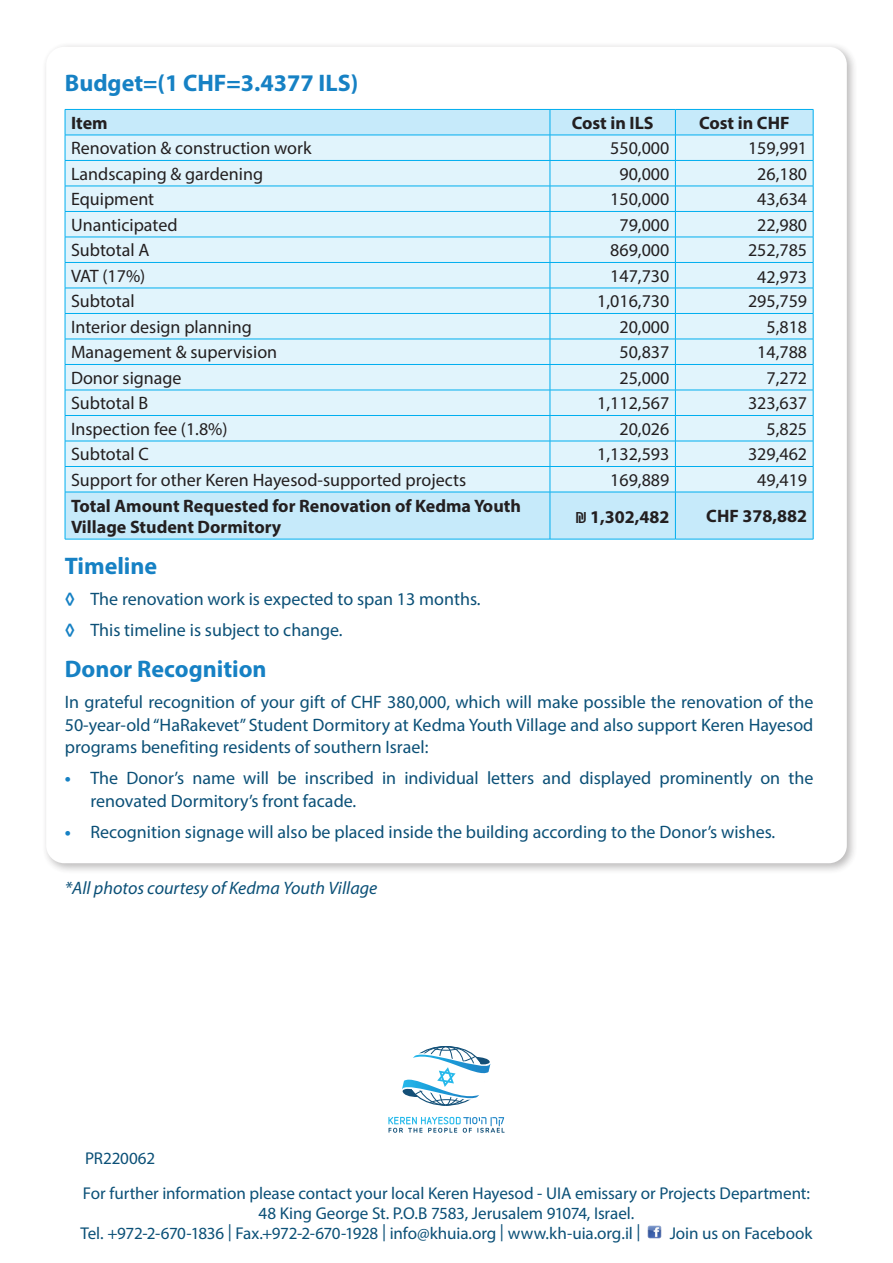
<style>
.page{position:relative;width:893px;height:1263px;background:#fff}
.page>*{position:absolute;margin:0;border:0;box-sizing:border-box;transform-origin:0 0}
.t1{font:700 24px "Myriad Pro";color:#1681c4}
.t2{font:18px/22.5px "Myriad Pro";color:#0b5077;text-align:justify}
.t3{font:18px "Myriad Pro";color:#231f20}
.t4{font:700 18px "Myriad Pro";color:#231f20}
.t5{font:italic 18px "Myriad Pro";color:#0b5077}
.t6{font:700 18px "Myriad Pro";color:#1681c4}
.t7{font:17.1px "Myriad Pro";letter-spacing:-.005em;color:#0b5077}
.s1{font-family:"Cambria"}
</style>
<div class="page">
<div style="left:41px;top:42px;width:817px;height:832px;background:#231f20;opacity:.35"></div>
<div style="left:46px;top:47px;width:801px;height:816px;background:#fff;border-radius:18px"></div>
<div style="left:66px;top:110px;width:747px;height:429px;background:#c6eafa"></div>
<div style="left:66px;top:136px;width:747px;height:356px;background:#e1f4fc"></div>
<hr style="left:65px;top:109px;width:485px;height:1px;background:#00aeef">
<hr style="left:550px;top:109px;width:125px;height:1px;background:#00aeef">
<hr style="left:675px;top:109px;width:138px;height:1px;background:#00aeef">
<hr style="left:65px;top:135px;width:485px;height:1px;background:#00aeef">
<hr style="left:550px;top:135px;width:125px;height:1px;background:#00aeef">
<hr style="left:675px;top:135px;width:138px;height:1px;background:#00aeef">
<hr style="left:65px;top:160px;width:485px;height:1px;background:#00aeef">
<hr style="left:550px;top:160px;width:125px;height:1px;background:#00aeef">
<hr style="left:675px;top:160px;width:138px;height:1px;background:#00aeef">
<hr style="left:65px;top:186px;width:485px;height:1px;background:#00aeef">
<hr style="left:550px;top:186px;width:125px;height:1px;background:#00aeef">
<hr style="left:675px;top:186px;width:138px;height:1px;background:#00aeef">
<hr style="left:65px;top:211px;width:485px;height:1px;background:#00aeef">
<hr style="left:550px;top:211px;width:125px;height:1px;background:#00aeef">
<hr style="left:675px;top:211px;width:138px;height:1px;background:#00aeef">
<hr style="left:65px;top:237px;width:485px;height:1px;background:#00aeef">
<hr style="left:550px;top:237px;width:125px;height:1px;background:#00aeef">
<hr style="left:675px;top:237px;width:138px;height:1px;background:#00aeef">
<hr style="left:65px;top:262px;width:485px;height:1px;background:#00aeef">
<hr style="left:550px;top:262px;width:125px;height:1px;background:#00aeef">
<hr style="left:675px;top:262px;width:138px;height:1px;background:#00aeef">
<hr style="left:65px;top:288px;width:485px;height:1px;background:#00aeef">
<hr style="left:550px;top:288px;width:125px;height:1px;background:#00aeef">
<hr style="left:675px;top:288px;width:138px;height:1px;background:#00aeef">
<hr style="left:65px;top:313px;width:485px;height:1px;background:#00aeef">
<hr style="left:550px;top:313px;width:125px;height:1px;background:#00aeef">
<hr style="left:675px;top:313px;width:138px;height:1px;background:#00aeef">
<hr style="left:65px;top:339px;width:485px;height:1px;background:#00aeef">
<hr style="left:550px;top:339px;width:125px;height:1px;background:#00aeef">
<hr style="left:675px;top:339px;width:138px;height:1px;background:#00aeef">
<hr style="left:65px;top:364px;width:485px;height:1px;background:#00aeef">
<hr style="left:550px;top:364px;width:125px;height:1px;background:#00aeef">
<hr style="left:675px;top:364px;width:138px;height:1px;background:#00aeef">
<hr style="left:65px;top:390px;width:485px;height:1px;background:#00aeef">
<hr style="left:550px;top:390px;width:125px;height:1px;background:#00aeef">
<hr style="left:675px;top:390px;width:138px;height:1px;background:#00aeef">
<hr style="left:65px;top:415px;width:485px;height:1px;background:#00aeef">
<hr style="left:550px;top:415px;width:125px;height:1px;background:#00aeef">
<hr style="left:675px;top:415px;width:138px;height:1px;background:#00aeef">
<hr style="left:65px;top:441px;width:485px;height:1px;background:#00aeef">
<hr style="left:550px;top:441px;width:125px;height:1px;background:#00aeef">
<hr style="left:675px;top:441px;width:138px;height:1px;background:#00aeef">
<hr style="left:65px;top:466px;width:485px;height:1px;background:#00aeef">
<svg style="left:65px;top:110px;width:1px;height:382px"></svg>
<hr style="left:550px;top:466px;width:125px;height:1px;background:#00aeef">
<svg style="left:550px;top:110px;width:1px;height:382px"></svg>
<hr style="left:675px;top:466px;width:138px;height:1px;background:#00aeef">
<svg style="left:675px;top:110px;width:1px;height:382px"></svg>
<svg style="left:813px;top:110px;width:1px;height:382px"></svg>
<hr style="left:65px;top:492px;width:485px;height:1px;background:#00aeef">
<hr style="left:65px;top:492px;width:1px;height:47px;background:#00aeef">
<hr style="left:550px;top:492px;width:125px;height:1px;background:#00aeef">
<hr style="left:550px;top:492px;width:1px;height:47px;background:#00aeef">
<hr style="left:675px;top:492px;width:138px;height:1px;background:#00aeef">
<hr style="left:675px;top:492px;width:1px;height:47px;background:#00aeef">
<hr style="left:813px;top:492px;width:1px;height:47px;background:#00aeef">
<hr style="left:65px;top:539px;width:485px;height:1px;background:#00aeef">
<hr style="left:550px;top:539px;width:125px;height:1px;background:#00aeef">
<hr style="left:675px;top:539px;width:138px;height:1px;background:#00aeef">
<svg style="left:402px;top:1046px;width:88px;height:60px"></svg>
<svg style="left:388px;top:1117px;width:117px;height:16px"></svg>
<svg style="left:648px;top:1225px;width:13px;height:13px"></svg>
<p class="t1" style="left:65px;top:67px;width:295px">Budget=(1 CHF=3.4377 ILS(</p>
<p class="t4" style="left:71px;top:111px;width:38px">Item</p>
<p class="t4" style="left:572px;top:111px;width:83px">Cost in ILS</p>
<p class="t4" style="left:699px;top:111px;width:92px">Cost in CHF</p>
<p class="t3" style="left:71px;top:137px;width:242px">Renovation &amp; construction work</p>
<p class="t3" style="left:610px;top:137px;width:61px">550,000</p>
<p class="t3" style="left:748px;top:137px;width:61px">159,991</p>
<p class="t3" style="left:71px;top:163px;width:194px">Landscaping &amp; gardening</p>
<p class="t3" style="left:619px;top:163px;width:51px">90,000</p>
<p class="t3" style="left:757px;top:163px;width:51px">26,180</p>
<p class="t3" style="left:71px;top:188px;width:85px">Equipment</p>
<p class="t3" style="left:610px;top:188px;width:61px">150,000</p>
<p class="t3" style="left:757px;top:188px;width:51px">43,634</p>
<p class="t3" style="left:71px;top:214px;width:108px">Unanticipated</p>
<p class="t3" style="left:619px;top:214px;width:51px">79,000</p>
<p class="t3" style="left:757px;top:214px;width:51px">22,980</p>
<p class="t3" style="left:71px;top:239px;width:80px">Subtotal A</p>
<p class="t3" style="left:610px;top:239px;width:61px">869,000</p>
<p class="t3" style="left:748px;top:239px;width:61px">252,785</p>
<p class="t3" style="left:71px;top:265px;width:76px">VAT )17%(</p>
<p class="t3" style="left:610px;top:265px;width:61px">147,730</p>
<p class="t3" style="left:757px;top:266px;width:51px">42,973</p>
<p class="t3" style="left:71px;top:290px;width:65px">Subtotal</p>
<p class="t3" style="left:597px;top:290px;width:74px">1,016,730</p>
<p class="t3" style="left:748px;top:290px;width:61px">295,759</p>
<p class="t3" style="left:71px;top:316px;width:182px">Interior design planning</p>
<p class="t3" style="left:619px;top:316px;width:51px">20,000</p>
<p class="t3" style="left:766px;top:316px;width:42px">5,818</p>
<p class="t3" style="left:71px;top:341px;width:208px">Management &amp; supervision</p>
<p class="t3" style="left:619px;top:341px;width:51px">50,837</p>
<p class="t3" style="left:757px;top:341px;width:51px">14,788</p>
<p class="t3" style="left:71px;top:367px;width:112px">Donor signage</p>
<p class="t3" style="left:619px;top:367px;width:51px">25,000</p>
<p class="t3" style="left:766px;top:367px;width:42px">7,272</p>
<p class="t3" style="left:71px;top:392px;width:79px">Subtotal B</p>
<p class="t3" style="left:597px;top:392px;width:74px">1,112,567</p>
<p class="t3" style="left:748px;top:392px;width:61px">323,637</p>
<p class="t3" style="left:71px;top:418px;width:158px">Inspection fee )1.8%(</p>
<p class="t3" style="left:619px;top:418px;width:51px">20,026</p>
<p class="t3" style="left:766px;top:418px;width:42px">5,825</p>
<p class="t3" style="left:71px;top:443px;width:79px">Subtotal C</p>
<p class="t3" style="left:597px;top:443px;width:74px">1,132,593</p>
<p class="t3" style="left:748px;top:443px;width:61px">329,462</p>
<p class="t3" style="left:71px;top:469px;width:397px">Support for other Keren Hayesod-supported projects</p>
<p class="t4" style="left:71px;top:494px;width:451px">Total Amount Requested for Renovation of Kedma Youth</p>
<p class="t4" style="left:71px;top:515px;width:212px">Village Student Dormitory</p>
<p class="t1" style="left:65px;top:550px;width:94px">Timeline</p>
<p class="t2" style="left:90px;top:588px;width:392px">The renovation work is expected to span 13 months.</p>
<p class="t6" style="left:65px;top:587px;width:12px">◊</p>
<p class="t3" style="left:610px;top:469px;width:61px">169,889</p>
<p class="t4" style="left:576px;top:505px;width:95px"><span class="s1">₪</span> 1,302,482</p>
<p class="t3" style="left:757px;top:469px;width:51px">49,419</p>
<p class="t4" style="left:706px;top:504px;width:102px">CHF 378,882</p>
<p class="t2" style="left:90px;top:619px;width:254px">This timeline is subject to change.</p>
<p class="t6" style="left:65px;top:618px;width:12px">◊</p>
<p class="t1" style="left:65px;top:654px;width:203px">Donor Recognition</p>
<p class="t2" style="left:65px;top:691px;width:750px">In grateful recognition of your gift of CHF 380,000, which will make possible the renovation of the 50-year-old“HaRakevet”Student Dormitory at Kedma Youth Village and also support Keren Hayesod programs benefiting residents of southern Israel:</p>
<p class="t2" style="left:788px;top:767px;width:26px">the</p>
<p class="t2" style="left:90px;top:767px;width:29px">The</p>
<p class="t2" style="left:243px;top:767px;width:27px">will</p>
<p class="t2" style="left:277px;top:767px;width:21px">be</p>
<p class="t2" style="left:305px;top:767px;width:70px">inscribed</p>
<p class="t2" style="left:404px;top:767px;width:76px">individual</p>
<p class="t2" style="left:487px;top:767px;width:49px">letters</p>
<p class="t2" style="left:542px;top:767px;width:30px">and</p>
<p class="t2" style="left:579px;top:767px;width:73px">displayed</p>
<p class="t2" style="left:659px;top:767px;width:94px">prominently</p>
<p class="t2" style="left:126px;top:767px;width:59px">Donor s’</p>
<p class="t2" style="left:382px;top:767px;width:16px">in</p>
<p class="t2" style="left:192px;top:767px;width:44px">name</p>
<p class="t2" style="left:760px;top:767px;width:21px">on</p>
<p class="t6" style="left:65px;top:766px;width:8px">•</p>
<p class="t6" style="left:65px;top:820px;width:8px">•</p>
<p class="t2" style="left:90px;top:789px;width:267px">renovated Dormitory s’ front facade.</p>
<p class="t2" style="left:90px;top:820px;width:686px">Recognition signage will also be placed inside the building according to the Donor s’ wishes.</p>
<p class="t5" style="left:65px;top:877px;width:314px">*All photos courtesy of Kedma Youth Village</p>
<p class="t7" style="left:85px;top:1148px;width:72px">PR220062</p>
<p class="t7" style="left:83px;top:1182px;width:729px">For further information please contact your local Keren Hayesod - UIA emissary or Projects Department:</p>
<p class="t7" style="left:259px;top:1202px;width:377px">48 King George St O.P. B. 7583, Jerusalem 91074, Israel.</p>
<p class="t7" style="left:670px;top:1222px;width:144px">Join us on Facebook</p>
<p class="t7" style="left:80px;top:1222px;width:562px">Tel. +972-2-670-1836 | Fax.+972-2-670-1928 | info@khuia.org | www.kh-uia.org i l. |</p>
</div>
